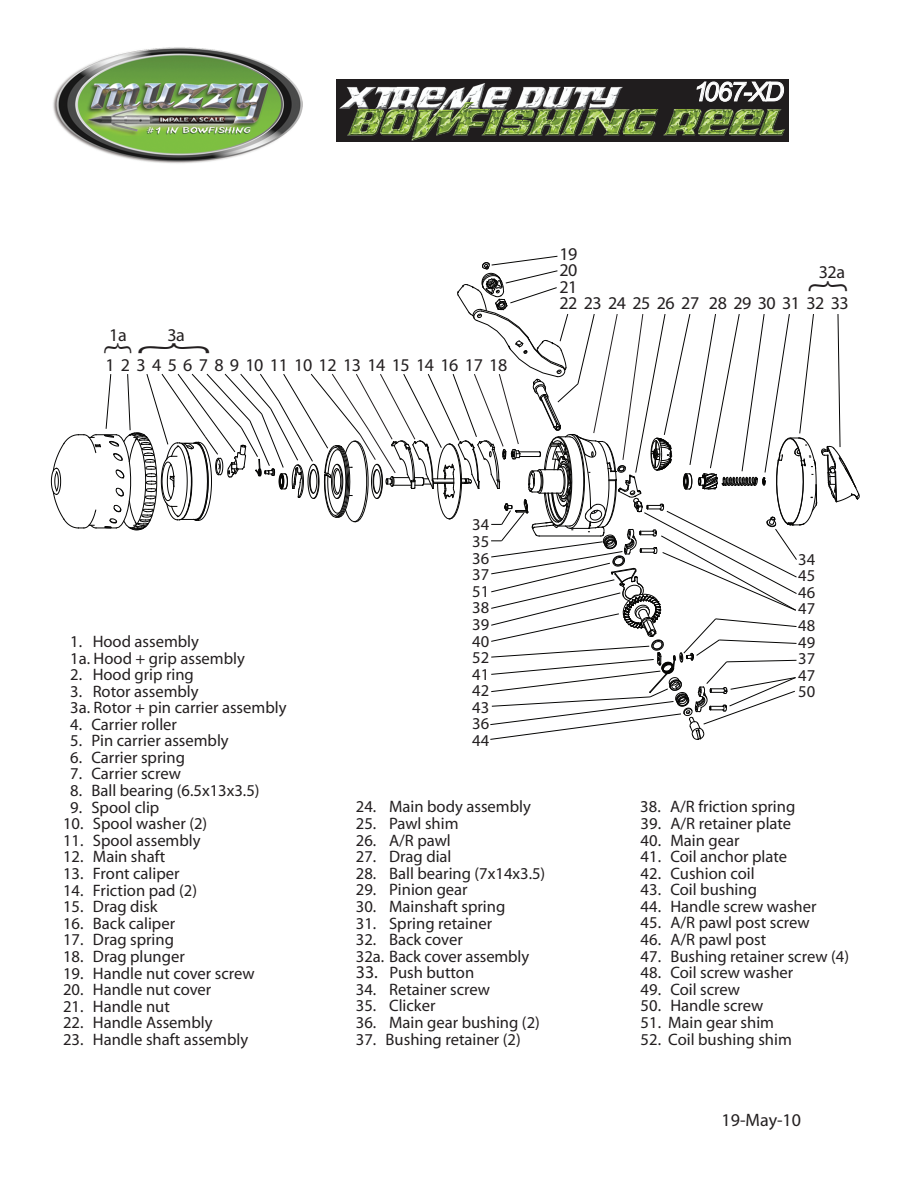
<style>
.page{position:relative;width:918px;height:1188px;background:#fff}
.page>*{position:absolute;margin:0;border:0;box-sizing:border-box;transform-origin:0 0}
.t1{font:300 88.5px "Myriad Pro";color:#231f20;scale:.51 1}
.t2{font:300 48px "Myriad Pro";color:#231f20;scale:.95 1}
.t3{font:300 33.9px "Myriad Pro";color:#231f20;scale:1.34 1}
.t4{font:italic 26.4px "Arial";letter-spacing:-.07em;color:#fff}
.t5{font:18px/16.6px "Myriad";letter-spacing:-.025em;color:#231f20}
.t6{font:18px "Myriad Pro";color:#231f20}
.t7{font:16.65px/16.6px "Myriad";color:#231f20}
.s1{font-family:"Myriad Pro";font-size:18px}
</style>
<div class="page">
<div style="left:336px;top:80px;width:453px;height:62px;background:#201d1e"></div>
<img style="left:53px;top:47px;width:249px;height:117px">
<img style="left:339px;top:83px;width:446px;height:57px">
<svg style="left:696px;top:81px;width:88px;height:21px"></svg>
<svg style="left:51px;top:256px;width:809px;height:484px"></svg>
<h3 class="t4" style="left:693px;top:75px;width:92px">1067-XD</h3>
<p class="t5" style="left:109px;top:327px;width:19px">1a</p>
<p class="t5" style="left:167px;top:327px;width:19px">3a</p>
<h1 class="t1" style="left:231px;top:342px;width:25px;rotate:90deg">{</h1>
<h3 class="t3" style="left:140px;top:342px;width:11px;rotate:90deg">{</h3>
<p class="t5" style="left:105px;top:357px;width:403px">1 2 3 4 5 6 7 8 9 10 11 10 12 13 14 15 14 16 17 18</p>
<p class="t5" style="left:559px;top:246px;width:291px">19<br>20<br>21<br>22 23 24 25 26 27 28 29 30 31 32 33</p>
<p class="t5" style="left:819px;top:265px;width:28px">32a</p>
<h2 class="t2" style="left:859px;top:280px;width:14px;rotate:90deg">{</h2>
<p class="t7" style="left:70px;top:634px;width:176px">1. Hood assembly<br>1a. Hood + grip assembly</p>
<p class="t7" style="left:70px;top:667px;width:125px">2. Hood grip ring</p>
<p class="t7" style="left:70px;top:683px;width:218px">3. Rotor assembly<br>3a. Rotor + pin carrier assembly</p>
<p class="t7" style="left:70px;top:716px;width:108px">4. Carrier roller</p>
<p class="t7" style="left:70px;top:733px;width:160px">5. Pin carrier assembly</p>
<p class="t7" style="left:70px;top:750px;width:116px">6. Carrier spring</p>
<p class="t7" style="left:70px;top:766px;width:112px">7. Carrier screw</p>
<p class="t7" style="left:70px;top:783px;width:191px">8. Ball bearing (6.5x13x3.5)</p>
<p class="t7" style="left:70px;top:799px;width:91px">9. Spool clip</p>
<p class="t7" style="left:63px;top:816px;width:146px">10. Spool washer (2)</p>
<p class="t7" style="left:63px;top:833px;width:139px">11. Spool assembly</p>
<p class="t7" style="left:63px;top:849px;width:104px">12. Main shaft</p>
<p class="t7" style="left:63px;top:866px;width:118px">13. Front caliper</p>
<p class="t7" style="left:63px;top:882px;width:135px">14. Friction pad (2)</p>
<p class="t7" style="left:63px;top:899px;width:96px">15. Drag disk</p>
<p class="t7" style="left:63px;top:916px;width:113px">16. Back caliper</p>
<p class="t7" style="left:63px;top:932px;width:112px">17. Drag spring</p>
<p class="t7" style="left:63px;top:949px;width:123px">18. Drag plunger</p>
<p class="t7" style="left:63px;top:965px;width:193px">19. Handle nut cover screw</p>
<p class="t7" style="left:63px;top:982px;width:150px">20. Handle nut cover</p>
<p class="t7" style="left:63px;top:999px;width:108px">21. Handle nut</p>
<p class="t7" style="left:63px;top:1015px;width:151px">22. Handle Assembly</p>
<p class="t7" style="left:63px;top:1032px;width:187px">23. Handle shaft assembly</p>
<p class="t7" style="left:472px;top:517px;width:19px;text-align:justify">34<br>35<br>36<br>37<br>51<br>38<br>39<br>40<br>52<br>41<br>42<br>43<br>36<br>44</p>
<p class="t7" style="left:356px;top:799px;width:177px">24. Main body assembly</p>
<p class="t7" style="left:356px;top:816px;width:104px">25. Pawl shim</p>
<p class="t7" style="left:356px;top:832px;width:97px">26. A/R pawl</p>
<p class="t7" style="left:356px;top:849px;width:97px">27. Drag dial</p>
<p class="t7" style="left:356px;top:866px;width:191px">28. Ball bearing (7x14x3.5)</p>
<p class="t7" style="left:356px;top:882px;width:113px">29. Pinion gear</p>
<p class="t7" style="left:356px;top:899px;width:151px">30. Mainshaft spring</p>
<p class="t7" style="left:356px;top:915px;width:138px">31. Spring retainer</p>
<p class="t7" style="left:356px;top:932px;width:175px">32. Back cover<br>32a. Back cover assembly</p>
<p class="t7" style="left:356px;top:982px;width:136px">34. Retainer screw</p>
<p class="t7" style="left:356px;top:998px;width:81px">35. Clicker</p>
<p class="t7" style="left:356px;top:1015px;width:186px">36. Main gear bushing (2)</p>
<p class="t7" style="left:356px;top:1031px;width:167px">37. Bushing retainer (2)</p>
<p class="t7" style="left:356px;top:965px;width:120px"><span class="s1">33.</span> Push button</p>
<p class="t7" style="left:798px;top:551px;width:19px;text-align:justify">34<br>45<br>46<br>47<br>48<br>49<br>37<br>47<br>50</p>
<p class="t7" style="left:640px;top:799px;width:157px">38. A/R friction spring</p>
<p class="t7" style="left:641px;top:816px;width:152px">39. A/R retainer plate</p>
<p class="t7" style="left:641px;top:832px;width:100px">40. Main gear</p>
<p class="t7" style="left:641px;top:849px;width:148px">41. Coil anchor plate</p>
<p class="t7" style="left:641px;top:866px;width:116px">42. Cushion coil</p>
<p class="t7" style="left:641px;top:882px;width:118px">43. Coil bushing</p>
<p class="t7" style="left:641px;top:899px;width:177px">44. Handle screw washer</p>
<p class="t7" style="left:641px;top:915px;width:171px">45. A/R pawl post screw</p>
<p class="t7" style="left:641px;top:932px;width:127px">46. A/R pawl post</p>
<p class="t7" style="left:641px;top:949px;width:210px">47. Bushing retainer screw (4)</p>
<p class="t7" style="left:641px;top:965px;width:154px">48. Coil screw washer</p>
<p class="t7" style="left:641px;top:982px;width:101px">49. Coil screw</p>
<p class="t7" style="left:641px;top:998px;width:124px">50. Handle screw</p>
<p class="t7" style="left:641px;top:1015px;width:135px">51. Main gear shim</p>
<p class="t7" style="left:641px;top:1031px;width:153px">52. Coil bushing shim</p>
<p class="t6" style="left:722px;top:1109px;width:81px">19-May-10</p>
</div>
